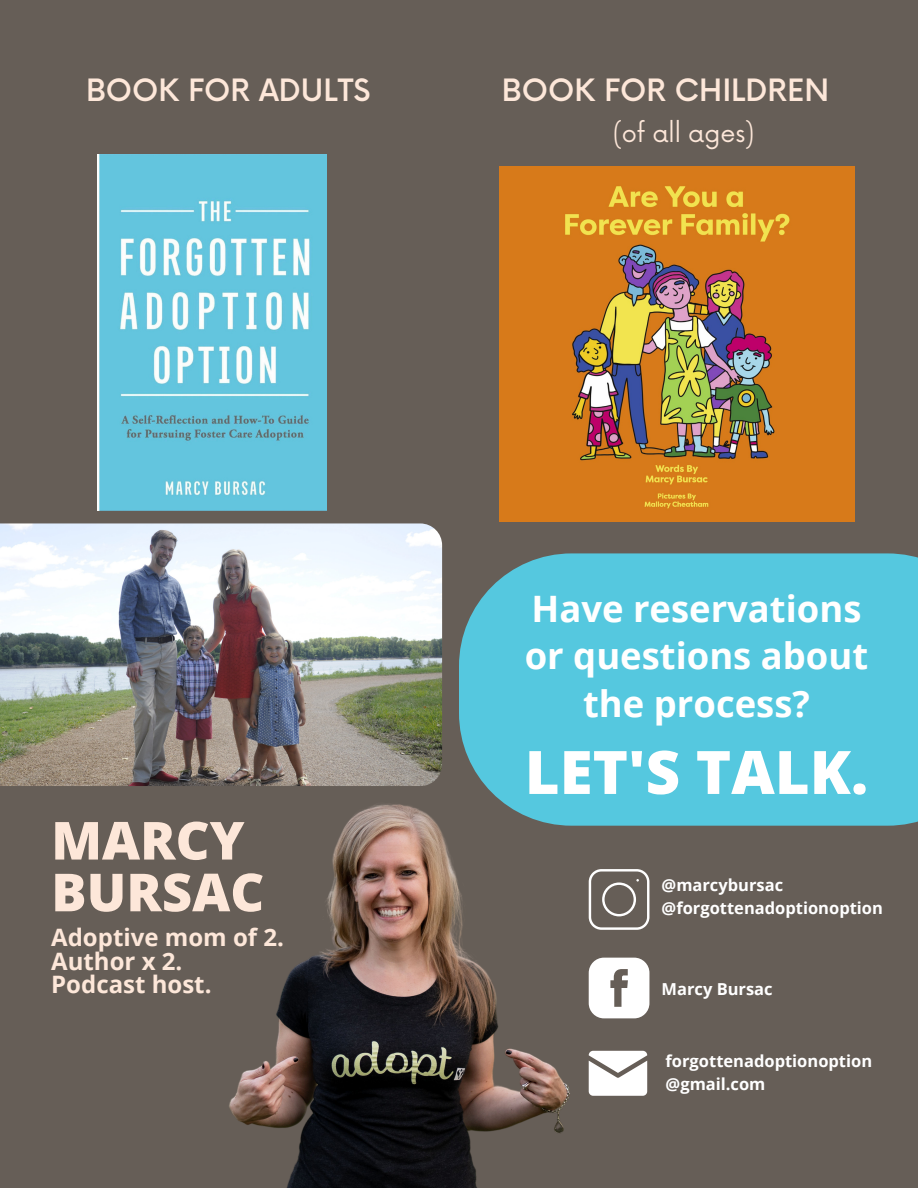
<style>
.page{position:relative;width:918px;height:1188px;background:#665e57}
.page>*{position:absolute;margin:0;border:0;box-sizing:border-box;transform-origin:0 0}
.t1{font:800 60px "Open Sans";color:#fff}
.t2{font:800 52.5px/51.8px "Open Sans";color:#fde7d9}
.t3{font:700 36.45px/47.2px "Open Sans";color:#fff;text-align:center}
.t4{font:500 30px "Now";color:#fde7d9}
.t5{font:700 24px/23.7px "Open Sans";color:#fde7d9}
.t6{font:24px "Now";color:#fde7d9}
.t7{font:700 16.5px/22.5px "Open Sans";color:#fff}
</style>
<div class="page">
<img style="left:499px;top:166px;width:356px;height:356px">
<img style="left:97px;top:155px;width:230px;height:355px">
<img style="left:0;top:523px;width:442px;height:226px">
<img style="left:0;top:749px;width:650px;height:439px">
<div style="left:459px;top:553px;width:459px;height:273px;background:#55c8df"></div>
<svg style="left:589px;top:869px;width:60px;height:61px"></svg>
<svg style="left:589px;top:958px;width:60px;height:60px;background:#e7e6e5"></svg>
<svg style="left:589px;top:1051px;width:58px;height:45px;background:#ebeae9"></svg>
<h3 class="t4" style="left:86px;top:74px;width:286px">BOOK FOR ADULTS</h3>
<h3 class="t4" style="left:502px;top:74px;width:329px">BOOK FOR CHILDREN</h3>
<h3 class="t6" style="left:613px;top:120px;width:143px">(of all ages)</h3>
<h2 class="t2" style="left:51px;top:813px;width:215px">MARCY<br>BURSAC</h2>
<h3 class="t5" style="left:51px;top:925px;width:234px">Adoptive mom of 2.<br>Author x 2.<br>Podcast host.</h3>
<h3 class="t3" style="left:525px;top:584px;width:345px">Have reservations or questions about the process?</h3>
<h1 class="t1" style="left:525px;top:730px;width:345px">LET'S TALK.</h1>
<p class="t7" style="left:662px;top:874px;width:223px">@marcybursac @forgottenadoptionoption</p>
<p class="t7" style="left:662px;top:977px;width:113px">Marcy Bursac</p>
<p class="t7" style="left:666px;top:1049px;width:208px">forgottenadoptionoption @gmail.com</p>
</div>
